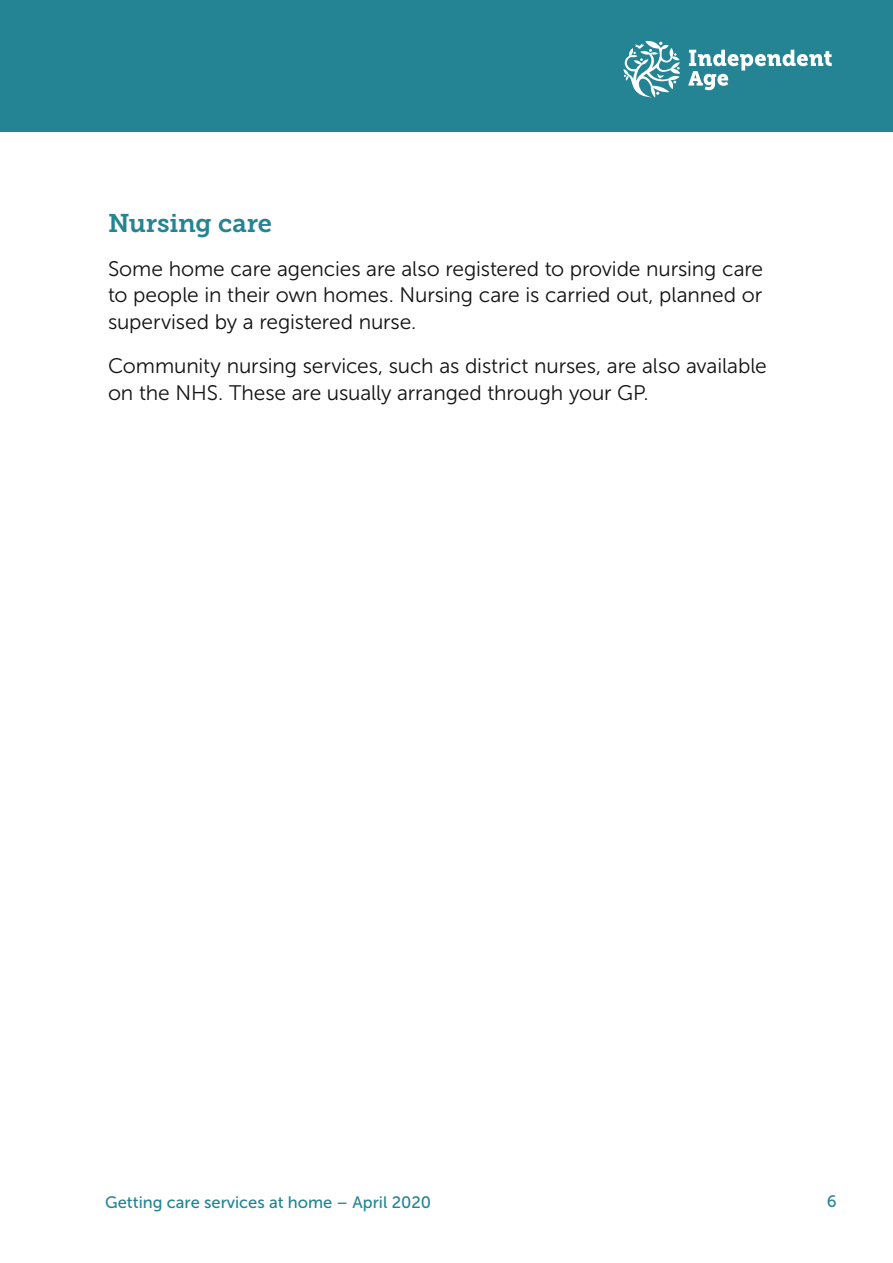
<style>
.page{position:relative;width:893px;height:1263px;background:#fff}
.page>*{position:absolute;margin:0;border:0;box-sizing:border-box;transform-origin:0 0}
.Heading_3{font:25.5px "Museo Slab 700";letter-spacing:-.005em;color:#248493}
.Body_14pt{font:21px/26.8px "Museo Sans 300";letter-spacing:-.005em;color:#131313;text-align:justify}
.t1{font:16.5px "Museo Sans 500";color:#248493}
</style>
<div class="page">
<div style="left:0;top:0;width:893px;height:132px;background:#248493"></div>
<svg style="left:623px;top:41px;width:57px;height:57px"></svg>
<svg style="left:688px;top:50px;width:144px;height:40px"></svg>
<h3 class="Heading_3" style="left:108px;top:208px;width:166px">Nursing care</h3>
<p class="Body_14pt" style="left:108px;top:255px;width:657px">Some home care agencies are also registered to provide nursing care to people in their own homes. Nursing care is carried out, planned or supervised by a registered nurse.</p>
<p class="Body_14pt" style="left:108px;top:353px;width:660px">Community nursing services, such as district nurses, are also available on the NHS. These are usually arranged through your GP.</p>
<p class="t1" style="left:105px;top:1194px;width:327px">Getting care services at home – April 2020</p>
<p class="t1" style="left:827px;top:1192px;width:11px">6</p>
</div>
